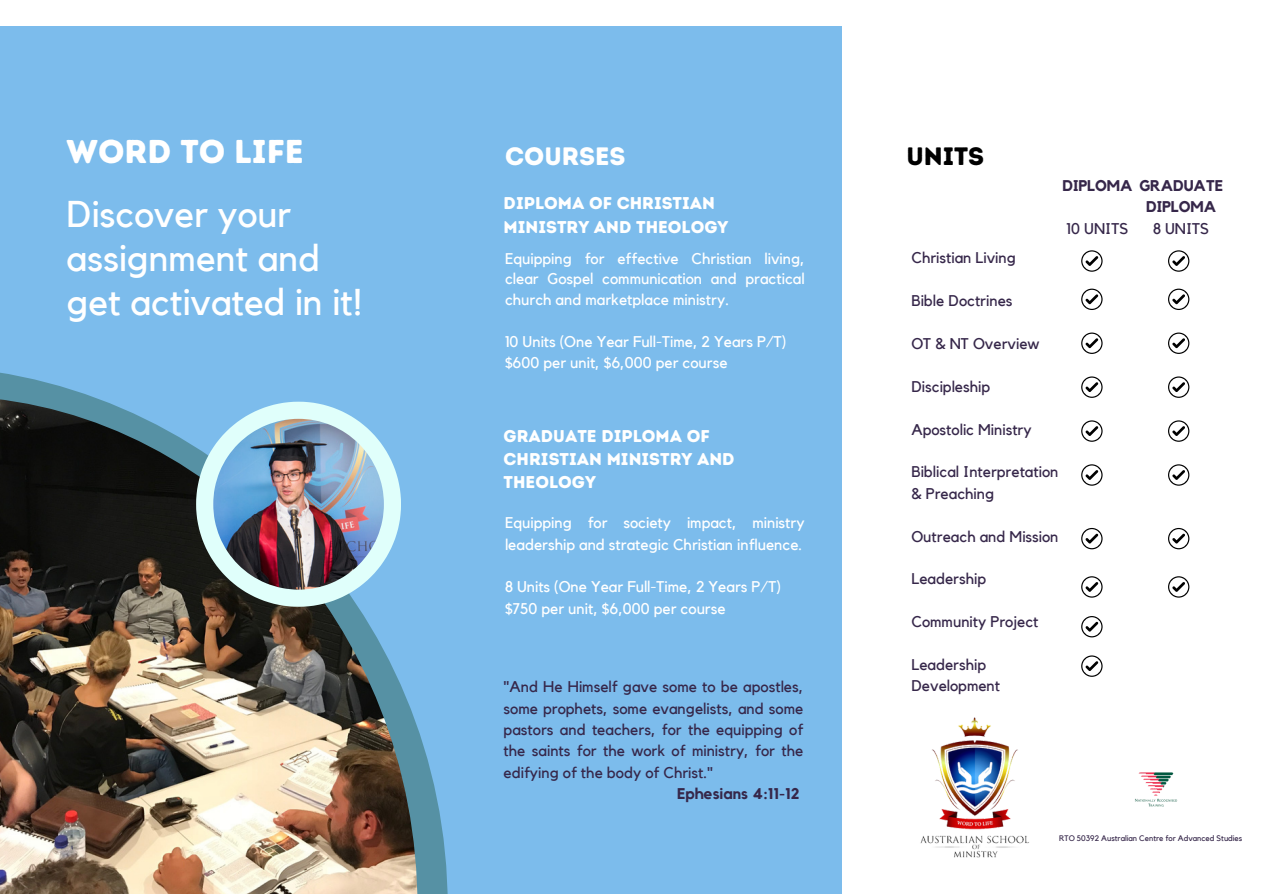
<style>
.page{position:relative;width:1263px;height:894px;background:#fff}
.page>*{position:absolute;margin:0;border:0;box-sizing:border-box;transform-origin:0 0}
.t1{font:37.2px/44.1px "Kollektif";color:#fff}
.t2{font:33px "Intro Rust Base";color:#fff}
.t3{font:25.2px "Intro Rust Base";color:#fff}
.t4{font:25.2px "Intro Rust Base";color:#000}
.t5{font:17.1px/23.2px "Intro Rust Base";color:#fff}
.t6{font:15.45px/21.3px "Kollektif";color:#36274a}
.t7{font:15.45px/20.9px "Kollektif";color:#fff}
.t8{font:700 15.45px/21.3px "Kollektif";color:#36274a;text-align:center}
.t9{font:7.95px "Kollektif";color:#36274a}
.s1{font-weight:400}
</style>
<div class="page">
<div style="left:0;top:26px;width:842px;height:867px;background:#7cbcec"></div>
<svg style="left:0;top:372px;width:448px;height:521px"></svg>
<img style="left:0;top:396px;width:417px;height:497px">
<svg style="left:196px;top:401px;width:205px;height:205px"></svg>
<img style="left:213px;top:418px;width:171px;height:171px">
<svg style="left:1081px;top:250px;width:21px;height:22px"></svg>
<svg style="left:1081px;top:288px;width:21px;height:22px"></svg>
<svg style="left:1081px;top:332px;width:21px;height:22px"></svg>
<svg style="left:1081px;top:376px;width:21px;height:22px"></svg>
<svg style="left:1081px;top:420px;width:21px;height:21px"></svg>
<svg style="left:1081px;top:464px;width:21px;height:21px"></svg>
<svg style="left:1081px;top:528px;width:21px;height:21px"></svg>
<svg style="left:1081px;top:576px;width:21px;height:21px"></svg>
<svg style="left:1081px;top:616px;width:21px;height:21px"></svg>
<svg style="left:1081px;top:655px;width:21px;height:21px"></svg>
<svg style="left:1168px;top:250px;width:21px;height:22px"></svg>
<svg style="left:1168px;top:288px;width:21px;height:22px"></svg>
<svg style="left:1168px;top:332px;width:21px;height:22px"></svg>
<svg style="left:1168px;top:376px;width:21px;height:22px"></svg>
<svg style="left:1168px;top:420px;width:21px;height:21px"></svg>
<svg style="left:1168px;top:464px;width:21px;height:21px"></svg>
<svg style="left:1168px;top:528px;width:21px;height:21px"></svg>
<svg style="left:1168px;top:576px;width:21px;height:21px"></svg>
<img style="left:920px;top:717px;width:109px;height:141px">
<img style="left:1135px;top:772px;width:43px;height:35px">
<h5 class="t2" style="left:67px;top:132px;width:239px">WORD TO LIFE</h5>
<h5 class="t1" style="left:67px;top:193px;width:297px">Discover your assignment and get activated in it!</h5>
<h6 class="t3" style="left:505px;top:141px;width:122px">COURSES</h6>
<h6 class="t5" style="left:504px;top:192px;width:226px">DIPLOMA OF CHRISTIAN<br>MINISTRY AND THEOLOGY</h6>
<h6 class="t7" style="left:505px;top:248px;width:301px;text-align:justify">Equipping for effective Christian living, clear Gospel communication and practical church and marketplace ministry.</h6>
<h6 class="t7" style="left:505px;top:332px;width:283px">10 Units (One Year Full-Time, 2 Years P/T) $600 per unit, $6,000 per course</h6>
<h6 class="t5" style="left:504px;top:424px;width:232px">GRADUATE DIPLOMA OF<br>CHRISTIAN MINISTRY AND<br>THEOLOGY</h6>
<h6 class="t7" style="left:505px;top:512px;width:301px;line-height:21.3px">Equipping for society impact, ministry leadership and strategic Christian influence.</h6>
<h6 class="t7" style="left:505px;top:576px;width:278px;line-height:21.3px">8 Units (One Year Full-Time, 2 Years P/T) $750 per unit, $6,000 per course</h6>
<p class="t6" style="left:504px;top:676px;width:301px">"And He Himself gave some to be apostles,</p>
<p class="t6" style="left:504px;top:697px;width:301px">some prophets, some evangelists, and some</p>
<p class="t6" style="left:504px;top:719px;width:301px">pastors and teachers, for the equipping of</p>
<p class="t6" style="left:504px;top:740px;width:301px">the saints for the work of ministry, for the</p>
<p class="t6" style="left:504px;top:762px;width:211px">edifying of the body of Christ."</p>
<p class="t8" style="left:677px;top:783px;width:124px">Ephesians 4:11-12</p>
<h6 class="t4" style="left:906px;top:141px;width:79px">UNITS</h6>
<h6 class="t8" style="left:1062px;top:175px;width:162px">DIPLOMA GRADUATE</h6>
<h6 class="t6" style="left:1067px;top:218px;width:63px">10 UNITS</h6>
<p class="t8" style="left:1146px;top:197px;width:72px">DIPLOMA<br><span class="s1">8 UNITS</span></p>
<p class="t6" style="left:911px;top:248px;width:106px">Christian Living</p>
<p class="t6" style="left:911px;top:291px;width:103px">Bible Doctrines</p>
<h3 class="t6" style="left:911px;top:333px;width:130px">OT &amp; NT Overview</h3>
<h5 class="t6" style="left:911px;top:376px;width:80px">Discipleship</h5>
<h6 class="t6" style="left:911px;top:419px;width:122px">Apostolic Ministry</h6>
<h6 class="t6" style="left:911px;top:462px;width:149px">Biblical Interpretation &amp; Preaching</h6>
<h5 class="t6" style="left:911px;top:526px;width:149px">Outreach and Mission</h5>
<h6 class="t6" style="left:911px;top:568px;width:76px">Leadership</h6>
<h6 class="t6" style="left:911px;top:611px;width:129px">Community Project</h6>
<h6 class="t6" style="left:911px;top:654px;width:90px">Leadership<br>Development</h6>
<p class="t9" style="left:1059px;top:834px;width:185px">RTO 50392 Australian Centre for Advanced Studies</p>
</div>
